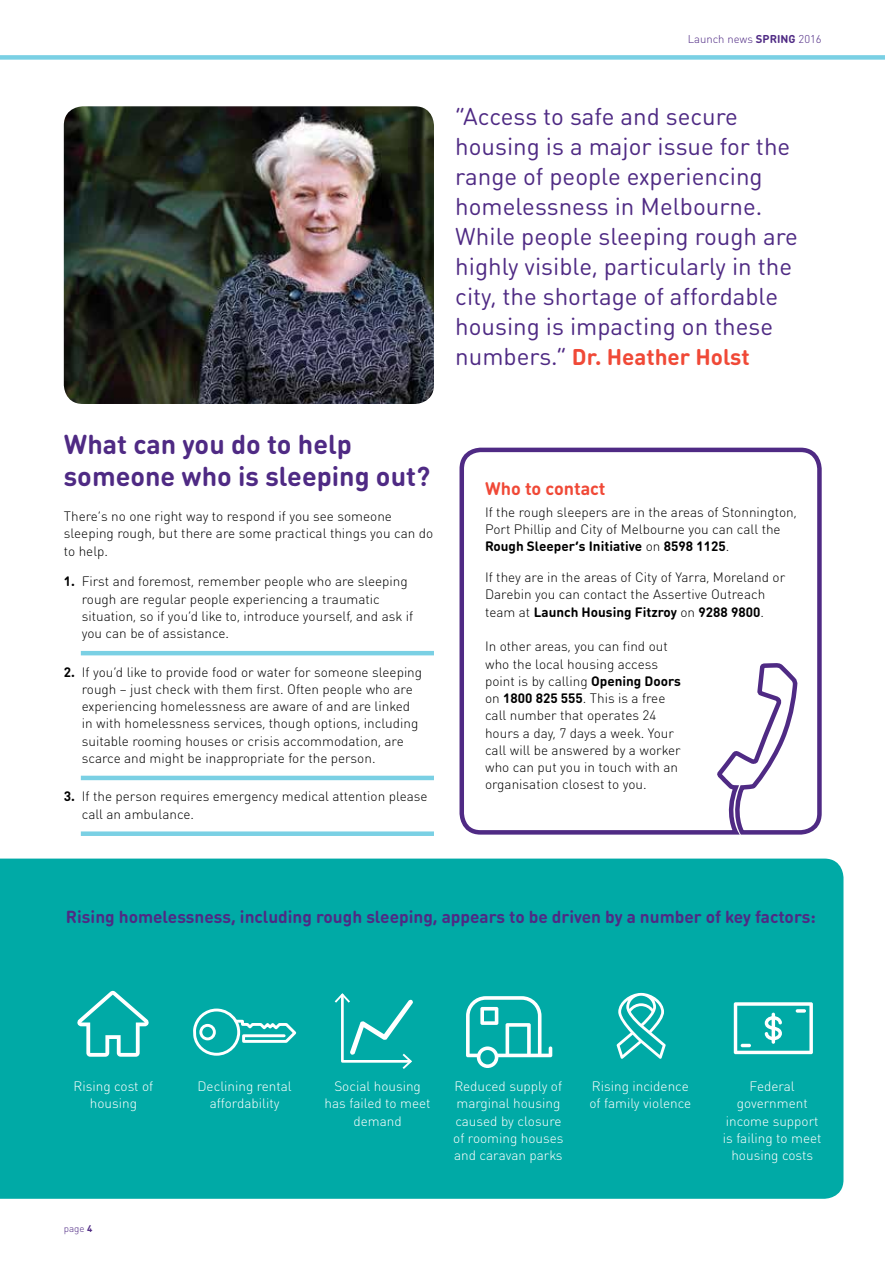
<style>
.page{position:relative;width:885px;height:1263px;background:#fff}
.page>*{position:absolute;margin:0;border:0;box-sizing:border-box;transform-origin:0 0}
.t1{font:700 27px/31.5px "DIN Round OT";color:#4f2a84}
.t2{font:24px/30px "DIN Round OT";color:#4f2a84}
.t3{font:700 22.5px "DIN Round OT";color:#f04937}
.t4{font:700 18px "DIN Round OT";color:#f04937}
.t5{font:700 17.25px "DIN Round OT";color:#4f2a84}
.t6{font:300 13.5px/17.2px "DIN Round OT";color:#000}
.t7{font:300 13.5px/17.2px "DIN Round OT";color:#fff;text-align:center}
.t8{font:300 11.25px "DIN Round OT";color:#4f2a84}
.t9{font:300 9.75px "DIN Round OT";color:#4f2a84}
.s1{font-weight:700}
.s2{font-weight:400;font-size:24px;color:#4f2a84}
</style>
<div class="page">
<div style="left:0;top:858px;width:843px;height:341px;background:#00aaa6"></div>
<img style="left:64px;top:106px;width:370px;height:298px">
<svg style="left:193px;top:1007px;width:106px;height:58px;background:#2ab8b4"></svg>
<svg style="left:77px;top:991px;width:72px;height:66px"></svg>
<svg style="left:334px;top:992px;width:79px;height:77px;background:#26b6b3"></svg>
<svg style="left:616px;top:993px;width:49px;height:66px"></svg>
<svg style="left:466px;top:996px;width:86px;height:72px"></svg>
<div style="left:0;top:55px;width:884px;height:5px;background:#7ad0e4"></div>
<hr style="left:81px;top:651px;width:353px;height:4px;background:#7ad0e4">
<hr style="left:81px;top:776px;width:353px;height:4px;background:#7ad0e4">
<div style="left:81px;top:831px;width:353px;height:5px;background:#7ad0e4"></div>
<svg style="left:459px;top:447px;width:363px;height:388px"></svg>
<svg style="left:733px;top:1002px;width:79px;height:52px"></svg>
<p class="t8" style="left:687px;top:32px;width:135px">Launch news <span class="s1">SPRING</span> 2016</p>
<p class="t2" style="left:455px;top:101px;width:344px">“Access to safe and secure housing is a major issue for the range of people experiencing homelessness in Melbourne.<br>While people sleeping rough are highly visible, particularly in the city, the shortage of affordable housing is impacting on these</p>
<h3 class="t3" style="left:455px;top:342px;width:296px"><span class="s2">numbers.”</span> Dr. Heather Holst</h3>
<h1 class="t1" style="left:64px;top:428px;width:368px">What can you do to help someone who is sleeping out?</h1>
<p class="t6" style="left:64px;top:507px;width:371px">There’s no one right way to respond if you see someone sleeping rough, but there are some practical things you can do to help.</p>
<p class="t6" style="left:82px;top:573px;width:333px;text-indent:-18px"><span class="s1">1.</span> First and foremost, remember people who are sleeping rough are regular people experiencing a traumatic situation, so if you’d like to, introduce yourself, and ask if you can be of assistance.</p>
<p class="t6" style="left:82px;top:663px;width:342px;text-indent:-18px"><span class="s1">2.</span> If you’d like to provide food or water for someone sleeping rough – just check with them first. Often people who are experiencing homelessness are aware of and are linked in with homelessness services, though options, including suitable rooming houses or crisis accommodation, are scarce and might be inappropriate for the person.</p>
<p class="t6" style="left:82px;top:788px;width:347px;text-indent:-18px"><span class="s1">3.</span> If the person requires emergency medical attention please call an ambulance.</p>
<h3 class="t4" style="left:485px;top:477px;width:122px">Who to contact</h3>
<p class="t6" style="left:485px;top:503px;width:313px">If the rough sleepers are in the areas of Stonnington,<br>Port Phillip and City of Melbourne you can call the<br><span class="s1">Rough Sleeper’s Initiative</span> on <span class="s1">8598 1125</span>.</p>
<p class="t6" style="left:485px;top:569px;width:302px">If they are in the areas of City of Yarra, Moreland or<br>Darebin you can contact the Assertive Outreach team at <span class="s1">Launch Housing Fitzroy</span> on <span class="s1">9288 9800</span>.</p>
<p class="t6" style="left:485px;top:638px;width:197px">In other areas, you can find out who the local housing access point is by calling <span class="s1">Opening Doors </span>on <span class="s1">1800 825 555</span>. This is a free call number that operates 24 hours a day, 7 days a week. Your call will be answered by a worker who can put you in touch with an organisation closest to you.</p>
<p class="t5" style="left:66px;top:906px;width:751px">Rising homelessness, including rough sleeping, appears to be driven by a number of key factors:</p>
<p class="t7" style="left:74px;top:1077px;width:81px">Rising cost of housing</p>
<p class="t7" style="left:197px;top:1077px;width:96px">Declining rental affordability</p>
<p class="t7" style="left:324px;top:1077px;width:107px">Social housing has failed to meet demand</p>
<p class="t7" style="left:453px;top:1077px;width:112px;text-align:left">Reduced supply of marginal housing caused by closure of rooming houses and caravan parks</p>
<p class="t7" style="left:589px;top:1077px;width:103px;text-align:left">Rising incidence of family violence</p>
<p class="t7" style="left:722px;top:1077px;width:100px">Federal government income support is failing to meet housing costs</p>
<p class="t9" style="left:64px;top:1223px;width:30px">page <span class="s1">4</span></p>
</div>
